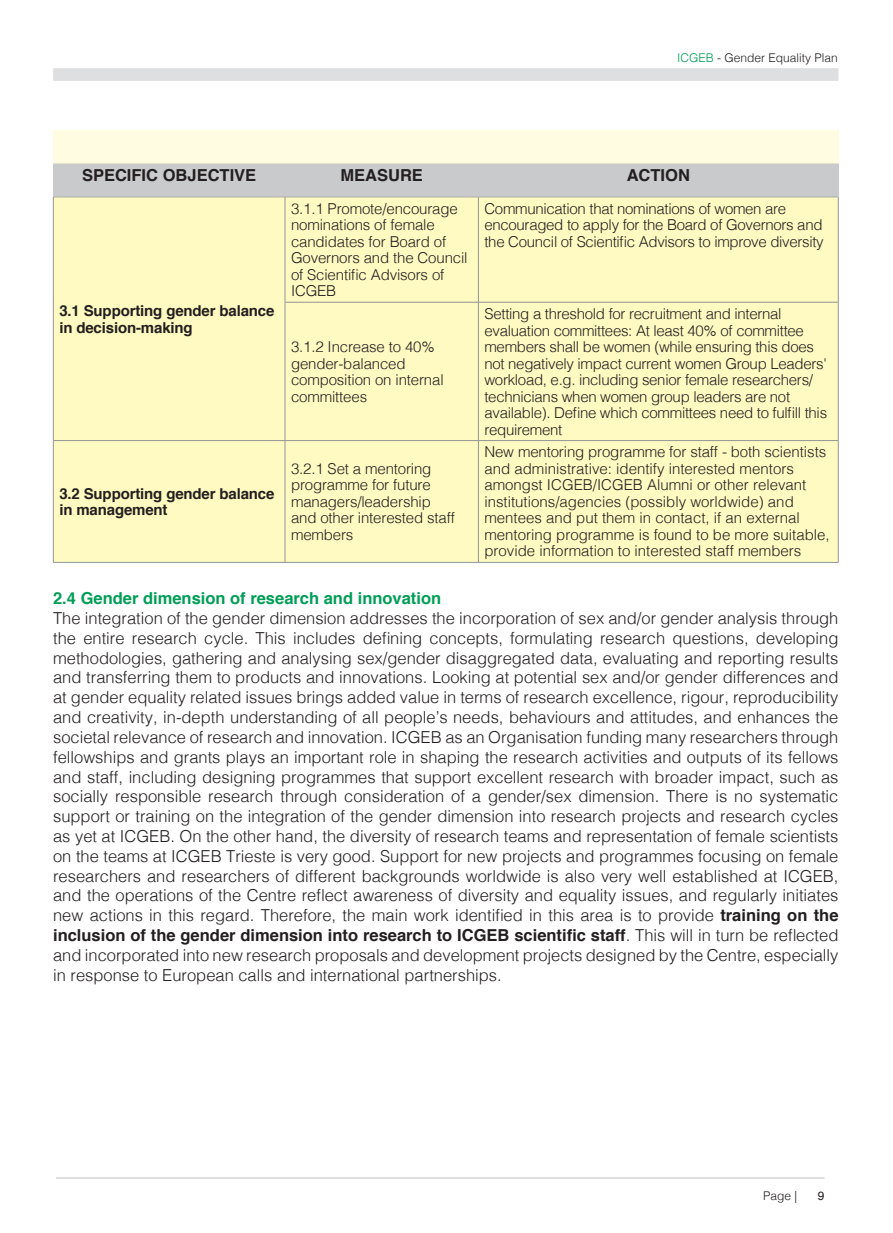
<style>
.page{position:relative;width:893px;height:1233px;background:#fff}
.page>*{position:absolute;margin:0;border:0;box-sizing:border-box;transform-origin:0 0}
.t1{font:300 16.5px/19.8px "Helvetica";color:#231f20;text-align:justify}
.t2{font:700 16.5px "Helvetica";color:#009e57}
.t3{font:700 16.5px "Helvetica";color:#231f20}
.t4{font:300 15px/16.5px "Helvetica";letter-spacing:-.01em;color:#231f20}
.t5{font:700 15px/16.5px "Helvetica";letter-spacing:-.01em;color:#231f20}
.t6{font:300 12px "Helvetica";color:#231f20}
.t7{font:12px "Helvetica";color:#231f20}
.s1{color:#009e57}
.s2{font-weight:700}
</style>
<div class="page">
<div style="left:53px;top:68px;width:785px;height:13px;background:#dedfe0"></div>
<hr style="left:56px;top:1177px;width:768px;height:1px;background:#bcbdc0">
<div style="left:53px;top:164px;width:785px;height:32px;background:#c9cacb"></div>
<div style="left:53px;top:130px;width:785px;height:33px;background:#fffce2"></div>
<div style="left:54px;top:197px;width:784px;height:365px;background:#fffac1"></div>
<hr style="left:53px;top:196px;width:232px;height:1px;background:#939598">
<hr style="left:53px;top:197px;width:1px;height:105px;background:#939598">
<hr style="left:285px;top:196px;width:193px;height:1px;background:#939598">
<hr style="left:285px;top:197px;width:1px;height:105px;background:#939598">
<hr style="left:478px;top:196px;width:360px;height:1px;background:#939598">
<hr style="left:478px;top:197px;width:1px;height:105px;background:#939598">
<hr style="left:838px;top:197px;width:1px;height:105px;background:#939598">
<hr style="left:53px;top:302px;width:1px;height:138px;background:#939598">
<hr style="left:285px;top:302px;width:193px;height:1px;background:#939598">
<hr style="left:285px;top:302px;width:1px;height:138px;background:#939598">
<hr style="left:478px;top:302px;width:360px;height:1px;background:#939598">
<hr style="left:478px;top:302px;width:1px;height:138px;background:#939598">
<hr style="left:838px;top:302px;width:1px;height:138px;background:#939598">
<hr style="left:53px;top:440px;width:232px;height:1px;background:#939598">
<hr style="left:53px;top:440px;width:1px;height:122px;background:#939598">
<hr style="left:285px;top:440px;width:193px;height:1px;background:#939598">
<hr style="left:285px;top:440px;width:1px;height:122px;background:#939598">
<hr style="left:478px;top:440px;width:360px;height:1px;background:#939598">
<hr style="left:478px;top:440px;width:1px;height:122px;background:#939598">
<hr style="left:838px;top:440px;width:1px;height:122px;background:#939598">
<hr style="left:53px;top:562px;width:232px;height:1px;background:#939598">
<hr style="left:285px;top:562px;width:193px;height:1px;background:#939598">
<hr style="left:478px;top:562px;width:360px;height:1px;background:#939598">
<p class="t6" style="left:677px;top:47px;width:162px"><span class="s1">ICGEB</span> - Gender Equality Plan</p>
<p class="t3" style="left:82px;top:162px;width:176px">SPECIFIC OBJECTIVE</p>
<p class="t3" style="left:340px;top:162px;width:84px">MEASURE</p>
<p class="t3" style="left:626px;top:162px;width:65px">ACTION</p>
<p class="t5" style="left:59px;top:303px;width:217px">3.1 Supporting gender balance in decision-making</p>
<p class="t5" style="left:59px;top:485px;width:217px">3.2 Supporting gender balance in management</p>
<p class="t4" style="left:291px;top:199px;width:178px">3.1.1 Promote/encourage nominations of female candidates for Board of<br>Governors and the Council of Scientific Advisors of<br>ICGEB</p>
<p class="t4" style="left:484px;top:199px;width:341px">Communication that nominations of women are encouraged to apply for the Board of Governors and the Council of Scientific Advisors to improve diversity</p>
<p class="t4" style="left:291px;top:337px;width:154px">3.1.2 Increase to 40% gender-balanced composition on internal committees</p>
<p class="t4" style="left:291px;top:459px;width:165px">3.2.1 Set a mentoring programme for future managers/leadership and other interested staff members</p>
<p class="t4" style="left:484px;top:304px;width:344px">Setting a threshold for recruitment and internal evaluation committees: At least 40% of committee members shall be women (while ensuring this does not negatively impact current women Group Leaders' workload, e.g. including senior female researchers/ technicians when women group leaders are not available). Define which committees need to fulfill this requirement</p>
<p class="t4" style="left:484px;top:442px;width:347px">New mentoring programme for staff - both scientists and administrative: identify interested mentors amongst ICGEB/ICGEB Alumni or other relevant institutions/agencies (possibly worldwide) and mentees and put them in contact, if an external mentoring programme is found to be more suitable, provide information to interested staff members</p>
<p class="t2" style="left:53px;top:585px;width:389px">2.4 Gender dimension of research and innovation</p>
<p class="t1" style="left:53px;top:607px;width:786px">The integration of the gender dimension addresses the incorporation of sex and/or gender analysis through the entire research cycle. This includes defining concepts, formulating research questions, developing methodologies, gathering and analysing sex/gender disaggregated data, evaluating and reporting results and transferring them to products and innovations. Looking at potential sex and/or gender differences and at gender equality related issues brings added value in terms of research excellence, rigour, reproducibility and creativity, in-depth understanding of all people’s needs, behaviours and attitudes, and enhances the societal relevance of research and innovation. ICGEB as an Organisation funding many researchers through fellowships and grants plays an important role in shaping the research activities and outputs of its fellows and staff, including designing programmes that support excellent research with broader impact, such as socially responsible research through consideration of a gender/sex dimension. There is no systematic support or training on the integration of the gender dimension into research projects and research cycles as yet at ICGEB. On the other hand, the diversity of research teams and representation of female scientists on the teams at ICGEB Trieste is very good. Support for new projects and programmes focusing on female researchers and researchers of different backgrounds worldwide is also very well established at ICGEB, and the operations of the Centre reflect awareness of diversity and equality issues, and regularly initiates new actions in this regard. Therefore, the main work identified in this area is to provide <span class="s2">training on the inclusion of the gender dimension into research to ICGEB scientific staff</span>. This will in turn be reflected and incorporated into new research proposals and development projects designed by the Centre, especially in response to European calls and international partnerships.</p>
<p class="t6" style="left:763px;top:1184px;width:36px">Page |</p>
<p class="t7" style="left:817px;top:1186px;width:8px">9</p>
</div>
